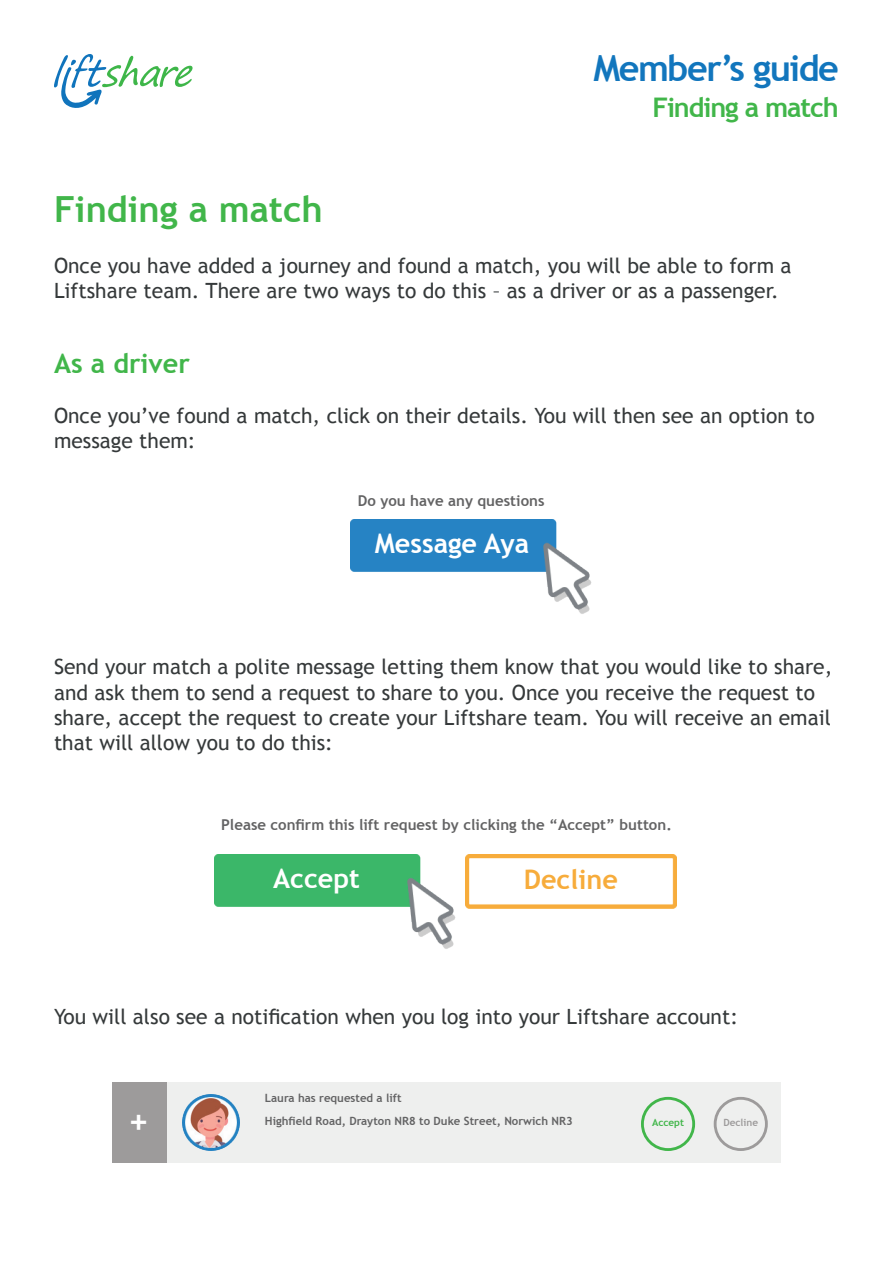
<style>
.page{position:relative;width:893px;height:1263px;background:#fff}
.page>*{position:absolute;margin:0;border:0;box-sizing:border-box;transform-origin:0 0}
.t1{font:700 36px "Trebuchet MS";letter-spacing:-.04em;color:#1276bd}
.t2{font:700 36px "Trebuchet MS";color:#41b64a}
.t3{font:700 34.2px "Trebuchet MS";color:#fff}
.t4{font:700 27px "Trebuchet MS";color:#fff}
.t5{font:700 27px "Trebuchet MS";letter-spacing:-.04em;color:#41b64a}
.t6{font:700 27px "Trebuchet MS";color:#41b64a}
.t7{font:700 27px "Trebuchet MS";color:#f7ac3b}
.t8{font:21px/25.2px "Trebuchet MS";color:#35393a}
.t9{font:700 15px "Trebuchet MS";color:#636364}
.t10{font:700 11.4px/22.8px "Trebuchet MS";color:#636364}
.t11{font:700 10.05px "Trebuchet MS";color:#9d9b9b}
.t12{font:700 10.05px "Trebuchet MS";color:#41b64a}
</style>
<div class="page">
<svg style="left:54px;top:54px;width:139px;height:54px"></svg>
<img style="left:351px;top:519px;width:241px;height:95px">
<img style="left:214px;top:854px;width:241px;height:95px">
<img style="left:465px;top:854px;width:212px;height:55px">
<div style="left:113px;top:1082px;width:667px;height:81px;background:#eeefee"></div>
<img style="left:183px;top:1094px;width:56px;height:57px">
<div style="left:641px;top:1097px;width:54px;height:54px;border:3px solid #41b64a;border-radius:50%"></div>
<div style="left:714px;top:1097px;width:54px;height:54px;border:3px solid #9d9b9b;border-radius:50%"></div>
<div style="left:113px;top:1082px;width:54px;height:81px;background:#9d9b9b"></div>
<h1 class="t1" style="left:593px;top:45px;width:247px">Member’s guide</h1>
<p class="t5" style="left:652px;top:90px;width:188px">Finding a match</p>
<h1 class="t2" style="left:54px;top:187px;width:270px">Finding a match</h1>
<p class="t8" style="left:54px;top:253px;width:739px">Once you have added a journey and found a match, you will be able to form a<br>Liftshare team. There are two ways to do this – as a driver or as a passenger.</p>
<p class="t6" style="left:54px;top:346px;width:137px">As a driver</p>
<p class="t8" style="left:54px;top:403px;width:762px">Once you’ve found a match, click on their details. You will then see an option to message them:</p>
<p class="t9" style="left:358px;top:492px;width:188px">Do you have any questions</p>
<p class="t4" style="left:375px;top:526px;width:156px">Message Aya</p>
<p class="t8" style="left:54px;top:655px;width:780px">Send your match a polite message letting them know that you would like to share, and ask them to send a request to share to you. Once you receive the request to share, accept the request to create your Liftshare team. You will receive an email that will allow you to do this:</p>
<p class="t9" style="left:221px;top:815px;width:452px">Please confirm this lift request by clicking the “Accept” button.</p>
<p class="t4" style="left:273px;top:861px;width:88px">Accept</p>
<p class="t7" style="left:524px;top:862px;width:96px">Decline</p>
<p class="t8" style="left:54px;top:1004px;width:686px">You will also see a notification when you log into your Liftshare account:</p>
<p class="t10" style="left:265px;top:1086px;width:309px">Laura has requested a lift<br>Highfield Road, Drayton NR8 to Duke Street, Norwich NR3</p>
<h2 class="t3" style="left:128px;top:1099px;width:22px">+</h2>
<p class="t12" style="left:652px;top:1116px;width:34px">Accept</p>
<p class="t11" style="left:723px;top:1116px;width:36px">Decline</p>
</div>
